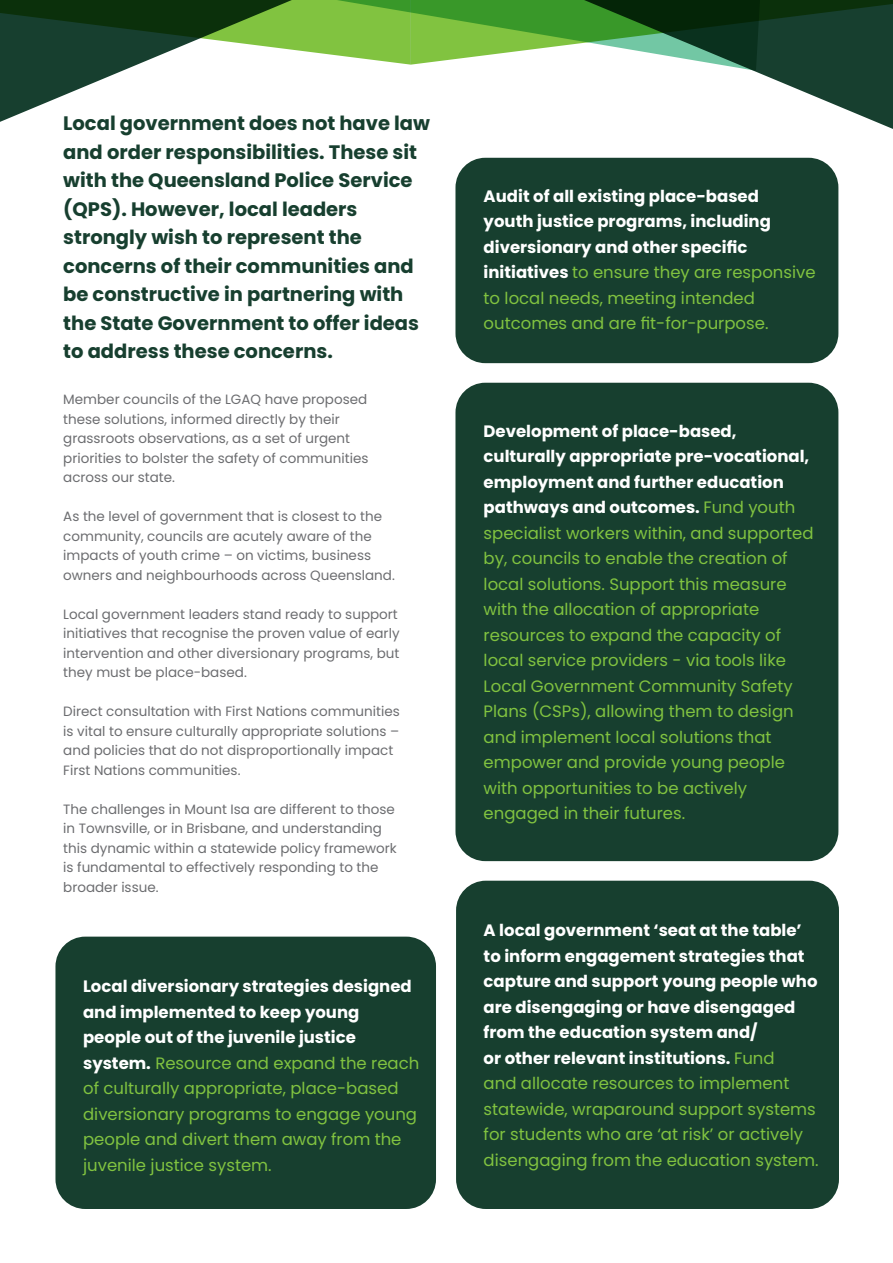
<style>
.page{position:relative;width:893px;height:1263px;background:#fff}
.page>*{position:absolute;margin:0;border:0;box-sizing:border-box;transform-origin:0 0}
.t1{font:700 19.5px/28.5px "Poppins";color:#173f2f}
.t2{font:16.5px/25.5px "Poppins";color:#81c340}
.t3{font:700 16.5px/25.5px "Poppins";color:#fff}
.t4{font:13.5px/19.5px "Poppins";color:#6c6d70}
.s1{font-weight:700;color:#fff}
.s2{font-weight:400;color:#81c340}
</style>
<div class="page">
<svg style="left:0;top:0;width:893px;height:129px"></svg>
<div style="left:55px;top:937px;width:381px;height:272px;background:#173f2f;border-radius:30px"></div>
<div style="left:455px;top:383px;width:383px;height:478px;background:#173f2f;border-radius:30px"></div>
<div style="left:455px;top:158px;width:383px;height:205px;background:#173f2f;border-radius:30px"></div>
<div style="left:456px;top:881px;width:383px;height:328px;background:#173f2f;border-radius:30px"></div>
<p class="t1" style="left:63px;top:109px;width:368px">Local government does not have law and order responsibilities. These sit with the Queensland Police Service (QPS). However, local leaders strongly wish to represent the concerns of their communities and be constructive in partnering with the State Government to offer ideas to address these concerns.</p>
<p class="t4" style="left:63px;top:390px;width:307px">Member councils of the LGAQ have proposed these solutions, informed directly by their grassroots observations, as a set of urgent priorities to bolster the safety of communities across our state.</p>
<p class="t4" style="left:63px;top:507px;width:333px">As the level of government that is closest to the community, councils are acutely aware of the impacts of youth crime – on victims, business owners and neighbourhoods across Queensland.</p>
<p class="t4" style="left:63px;top:604px;width:338px">Local government leaders stand ready to support initiatives that recognise the proven value of early intervention and other diversionary programs, but they must be place-based.</p>
<p class="t4" style="left:63px;top:702px;width:338px">Direct consultation with First Nations communities is vital to ensure culturally appropriate solutions – and policies that do not disproportionally impact First Nations communities.</p>
<p class="t4" style="left:63px;top:799px;width:335px">The challenges in Mount Isa are different to those in Townsville, or in Brisbane, and understanding this dynamic within a statewide policy framework is fundamental to effectively responding to the broader issue.</p>
<p class="t2" style="left:83px;top:974px;width:338px"><span class="s1">Local diversionary strategies designed and implemented to keep young people out of the juvenile justice system.</span> Resource and expand the reach of culturally appropriate, place-based diversionary programs to engage young people and divert them away from the juvenile justice system.</p>
<p class="t3" style="left:484px;top:183px;width:333px">Audit of all existing place-based<br>youth justice programs, including diversionary and other specific initiatives <span class="s2">to ensure they are responsive to local needs, meeting intended outcomes and are fit-for-purpose.</span></p>
<p class="t2" style="left:484px;top:418px;width:331px"><span class="s1">Development of place-based, culturally appropriate pre-vocational, employment and further education pathways and outcomes.</span> Fund youth specialist workers within, and supported by, councils to enable the creation of local solutions. Support this measure with the allocation of appropriate resources to expand the capacity of local service providers - via tools like Local Government Community Safety Plans (CSPs), allowing them to design and implement local solutions that empower and provide young people with opportunities to be actively engaged in their futures.</p>
<p class="t3" style="left:484px;top:918px;width:336px">A local government ‘seat at the table’ to inform engagement strategies that capture and support young people who are disengaging or have disengaged from the education system and/<br>or other relevant institutions. <span class="s2">Fund<br>and allocate resources to implement statewide, wraparound support systems for students who are ‘at risk’ or actively disengaging from the education system.</span></p>
</div>
